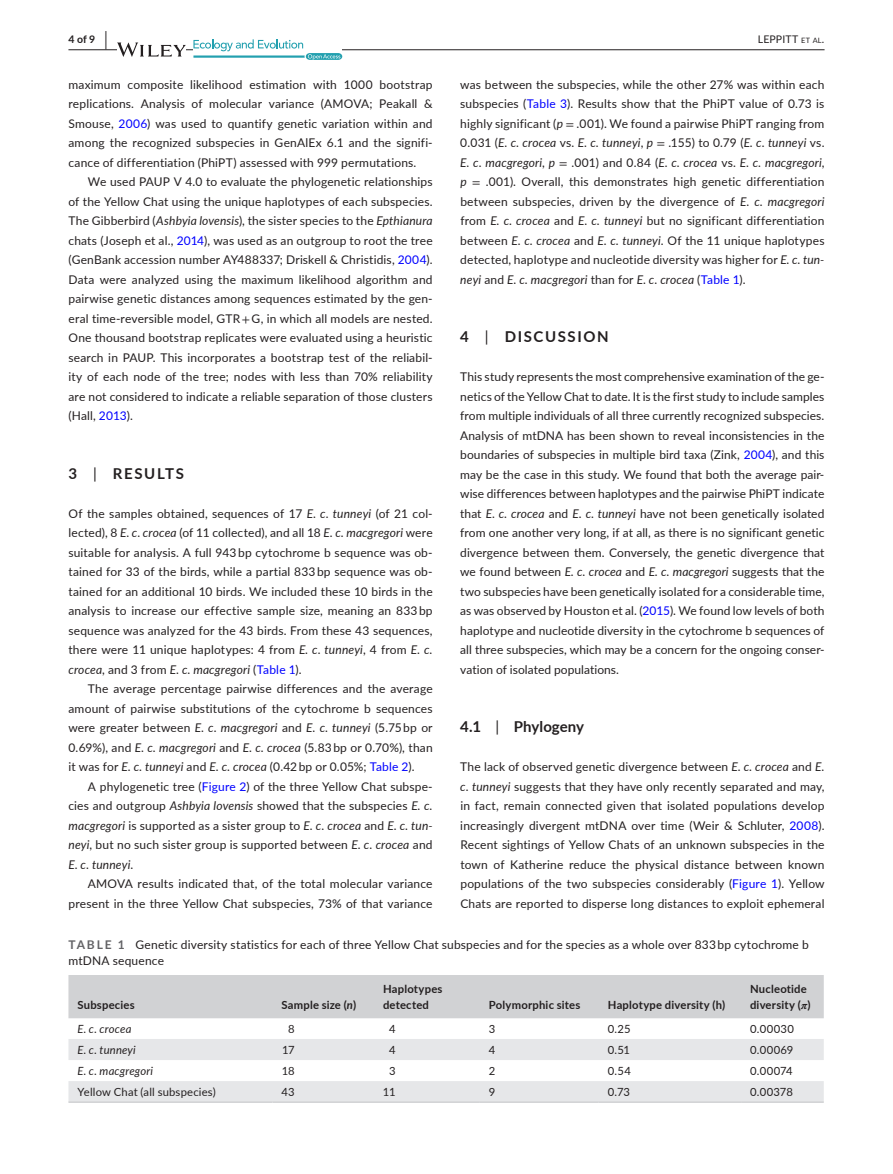
<style>
.page{position:relative;width:893px;height:1174px;background:#fff}
.page>*{position:absolute;margin:0;border:0;box-sizing:border-box;transform-origin:0 0}
.t1{font:700 15px "Lato";letter-spacing:.105em;color:#231f20}
.t2{font:700 15px "Lato";letter-spacing:.005em;color:#231f20}
.t3{font:12px/19.5px "Lato";letter-spacing:.015em;color:#231f20;text-align:justify}
.t4{font:700 11.25px/15.8px "Lato";letter-spacing:.02em;color:#231f20}
.t5{font:11.25px "Lato";letter-spacing:.015em;color:#231f20}
.t6{font:italic 11.25px "Lato";letter-spacing:.015em;color:#231f20}
.t7{font:10.5px "Lato";letter-spacing:.015em;color:#231f20}
.t8{font:700 10.5px "Lato";color:#231f20}
.s1{font-size:19.5px}
.s2{font-size:7.35px}
.s3{color:#00f}
.s4{font-style:italic}
.s5{font-family:"STIX"}
.s6{font-weight:400}
.s7{font-weight:700;color:#636366}
.s8{font-family:"STIX";font-style:italic}
</style>
<div class="page">
<hr style="left:68px;top:49px;width:756px;height:1px;background:#231f20">
<svg style="left:117px;top:42px;width:69px;height:15px"></svg>
<svg style="left:193px;top:39px;width:149px;height:21px"></svg>
<div style="left:68px;top:975px;width:756px;height:43px;background:#d1d2d4"></div>
<svg style="left:68px;top:1039px;width:756px;height:62px;fill:#e6e7e9"></svg>
<hr style="left:68px;top:1101px;width:204px;height:1px;background:#d1d2d4">
<hr style="left:272px;top:1101px;width:102px;height:1px;background:#d1d2d4">
<hr style="left:374px;top:1101px;width:106px;height:1px;background:#d1d2d4">
<hr style="left:480px;top:1101px;width:119px;height:1px;background:#d1d2d4">
<hr style="left:599px;top:1101px;width:142px;height:1px;background:#d1d2d4">
<hr style="left:741px;top:1101px;width:83px;height:1px;background:#d1d2d4">
<p class="t8" style="left:68px;top:31px;width:40px">4 of 9 <span class="s1">|</span></p>
<p class="t7" style="left:758px;top:31px;width:68px">LEPPITT <span class="s2">et al</span>.</p>
<p class="t3" style="left:68px;top:74px;width:366px">maximum composite likelihood estimation with 1000 bootstrap replications. Analysis of molecular variance (AMOVA; Peakall &amp; Smouse, <span class="s3">2006</span>) was used to quantify genetic variation within and among the recognized subspecies in GenAlEx 6.1 and the signifi&shy;cance of differentiation (PhiPT) assessed with 999 permutations.</p>
<p class="t3" style="left:68px;top:171px;width:366px;text-indent:20px">We used PAUP V 4.0 to evaluate the phylogenetic relationships of the Yellow Chat using the unique haplotypes of each subspecies.<br>The Gibberbird (<span class="s4">Ashbyia lovensis</span>), the sister species to the <span class="s4">Epthianura </span>chats (Joseph et al., <span class="s3">2014</span>), was used as an outgroup to root the tree (GenBank accession number AY488337; Driskell &amp; Christidis, <span class="s3">2004</span>).<br>Data were analyzed using the maximum likelihood algorithm and pairwise genetic distances among sequences estimated by the gen&shy;eral time-reversible model, GTR <span class="s5">+</span> G, in which all models are nested.<br>One thousand bootstrap replicates were evaluated using a heuristic search in PAUP. This incorporates a bootstrap test of the reliabil&shy;ity of each node of the tree; nodes with less than 70% reliability are not considered to indicate a reliable separation of those clusters (Hall, <span class="s3">2013</span>).</p>
<p class="t3" style="left:460px;top:74px;width:366px">was between the subspecies, while the other 27% was within each subspecies (<span class="s3">Table 3</span>). Results show that the PhiPT value of 0.73 is highly significant (<span class="s4">p</span> <span class="s5">=</span> .001). We found a pairwise PhiPT ranging from 0.031 (<span class="s4">E. c. crocea</span> vs. <span class="s4">E. c. tunneyi</span>, <span class="s4">p</span> <span class="s5">=</span> .155) to 0.79 (<span class="s4">E. c. tunneyi</span> vs.<br><span class="s4">E. c. macgregori</span>, <span class="s4">p</span> <span class="s5">=</span> .001) and 0.84 (<span class="s4">E. c. crocea</span> vs. <span class="s4">E. c. macgregori</span>, <span class="s4">p</span> <span class="s5">=</span> .001). Overall, this demonstrates high genetic differentiation between subspecies, driven by the divergence of <span class="s4">E. c. macgregori </span>from <span class="s4">E. c. crocea</span> and <span class="s4">E. c. tunneyi</span> but no significant differentiation between <span class="s4">E. c. crocea</span> and <span class="s4">E. c. tunneyi</span>. Of the 11 unique haplotypes detected, haplotype and nucleotide diversity was higher for <span class="s4">E. c. tun&shy;neyi</span> and <span class="s4">E. c. macgregori</span> than for <span class="s4">E. c. crocea</span> (<span class="s3">Table 1</span>).</p>
<p class="t1" style="left:460px;top:326px;width:150px">4 <span class="s6">|</span> DISCUSSION</p>
<p class="t3" style="left:460px;top:366px;width:366px">This study represents the most comprehensive examination of the ge&shy;netics of the Yellow Chat to date. It is the first study to include samples from multiple individuals of all three currently recognized subspecies.<br>Analysis of mtDNA has been shown to reveal inconsistencies in the boundaries of subspecies in multiple bird taxa (Zink, <span class="s3">2004</span>), and this may be the case in this study. We found that both the average pair&shy;wise differences between haplotypes and the pairwise PhiPT indicate that <span class="s4">E. c. crocea</span> and <span class="s4">E. c. tunneyi</span> have not been genetically isolated from one another very long, if at all, as there is no significant genetic divergence between them. Conversely, the genetic divergence that we found between <span class="s4">E. c. crocea</span> and <span class="s4">E. c. macgregori</span> suggests that the two subspecies have been genetically isolated for a considerable time, as was observed by Houston et al. (<span class="s3">2015</span>). We found low levels of both haplotype and nucleotide diversity in the cytochrome b sequences of all three subspecies, which may be a concern for the ongoing conser&shy;vation of isolated populations.</p>
<p class="t1" style="left:68px;top:462px;width:117px">3 <span class="s6">|</span> RESULTS</p>
<p class="t3" style="left:68px;top:503px;width:366px">Of the samples obtained, sequences of 17 <span class="s4">E. c. tunneyi</span> (of 21 col&shy;lected), 8 <span class="s4">E. c. crocea</span> (of 11 collected), and all 18 <span class="s4">E. c. macgregori</span> were suitable for analysis. A full 943 bp cytochrome b sequence was ob&shy;tained for 33 of the birds, while a partial 833 bp sequence was ob&shy;tained for an additional 10 birds. We included these 10 birds in the analysis to increase our effective sample size, meaning an 833 bp sequence was analyzed for the 43 birds. From these 43 sequences, there were 11 unique haplotypes: 4 from <span class="s4">E. c. tunneyi</span>, 4 from <span class="s4">E. c. crocea</span>, and 3 from <span class="s4">E. c. macgregori</span> (<span class="s3">Table 1</span>).</p>
<p class="t3" style="left:68px;top:678px;width:366px;text-indent:19px">The average percentage pairwise differences and the average amount of pairwise substitutions of the cytochrome b sequences were greater between <span class="s4">E. c. macgregori</span> and <span class="s4">E. c. tunneyi</span> (5.75 bp or 0.69%), and <span class="s4">E. c. macgregori</span> and <span class="s4">E. c. crocea</span> (5.83 bp or 0.70%), than it was for <span class="s4">E. c. tunneyi</span> and <span class="s4">E. c. crocea</span> (0.42 bp or 0.05%; <span class="s3">Table 2</span>).</p>
<p class="t3" style="left:68px;top:776px;width:366px;text-indent:20px">A phylogenetic tree (<span class="s3">Figure 2</span>) of the three Yellow Chat subspe&shy;cies and outgroup <span class="s4">Ashbyia lovensis</span> showed that the subspecies <span class="s4">E. c. macgregori</span> is supported as a sister group to <span class="s4">E. c. crocea</span> and <span class="s4">E. c. tun&shy;neyi</span>, but no such sister group is supported between <span class="s4">E. c. crocea</span> and <span class="s4">E. c. tunneyi</span>.</p>
<p class="t3" style="left:68px;top:873px;width:366px;text-align:right">AMOVA results indicated that, of the total molecular variance present in the three Yellow Chat subspecies, 73% of that variance</p>
<p class="t2" style="left:460px;top:716px;width:125px">4.1 <span class="s6">|</span> Phylogeny</p>
<p class="t3" style="left:460px;top:756px;width:366px">The lack of observed genetic divergence between <span class="s4">E. c. crocea</span> and <span class="s4">E. c. tunneyi</span> suggests that they have only recently separated and may, in fact, remain connected given that isolated populations develop increasingly divergent mtDNA over time (Weir &amp; Schluter, <span class="s3">2008</span>).<br>Recent sightings of Yellow Chats of an unknown subspecies in the town of Katherine reduce the physical distance between known populations of the two subspecies considerably (<span class="s3">Figure 1</span>). Yellow Chats are reported to disperse long distances to exploit ephemeral</p>
<p class="t3" style="left:69px;top:935px;width:742px;line-height:16.5px"><span class="s7">TABLE 1</span> Genetic diversity statistics for each of three Yellow Chat subspecies and for the species as a whole over 833 bp cytochrome b mtDNA sequence</p>
<p class="t4" style="left:77px;top:996px;width:59px">Subspecies</p>
<p class="t4" style="left:281px;top:996px;width:76px">Sample size (<span class="s4">n</span>)</p>
<p class="t4" style="left:383px;top:980px;width:61px">Haplotypes detected</p>
<p class="t4" style="left:750px;top:980px;width:62px">Nucleotide diversity (<span class="s8">π</span>)</p>
<p class="t4" style="left:489px;top:996px;width:93px">Polymorphic sites</p>
<p class="t4" style="left:608px;top:996px;width:119px">Haplotype diversity (h)</p>
<p class="t6" style="left:77px;top:1020px;width:55px">E. c. crocea</p>
<p class="t5" style="left:288px;top:1020px;width:8px">8</p>
<p class="t5" style="left:389px;top:1020px;width:8px">4</p>
<p class="t5" style="left:489px;top:1020px;width:8px">3</p>
<p class="t5" style="left:608px;top:1020px;width:25px">0.25</p>
<p class="t5" style="left:750px;top:1020px;width:45px">0.00030</p>
<p class="t6" style="left:77px;top:1042px;width:60px">E. c. tunneyi</p>
<p class="t5" style="left:282px;top:1042px;width:14px">17</p>
<p class="t5" style="left:389px;top:1042px;width:8px">4</p>
<p class="t5" style="left:489px;top:1042px;width:8px">4</p>
<p class="t5" style="left:608px;top:1042px;width:24px">0.51</p>
<p class="t5" style="left:750px;top:1042px;width:45px">0.00069</p>
<p class="t6" style="left:77px;top:1063px;width:77px">E. c. macgregori</p>
<p class="t5" style="left:282px;top:1063px;width:14px">18</p>
<p class="t5" style="left:389px;top:1063px;width:8px">3</p>
<p class="t5" style="left:489px;top:1063px;width:8px">2</p>
<p class="t5" style="left:608px;top:1063px;width:25px">0.54</p>
<p class="t5" style="left:750px;top:1063px;width:44px">0.00074</p>
<p class="t5" style="left:77px;top:1084px;width:140px">Yellow Chat (all subspecies)</p>
<p class="t5" style="left:281px;top:1084px;width:15px">43</p>
<p class="t5" style="left:383px;top:1084px;width:14px">11</p>
<p class="t5" style="left:489px;top:1084px;width:8px">9</p>
<p class="t5" style="left:608px;top:1084px;width:24px">0.73</p>
<p class="t5" style="left:750px;top:1084px;width:44px">0.00378</p>
</div>
